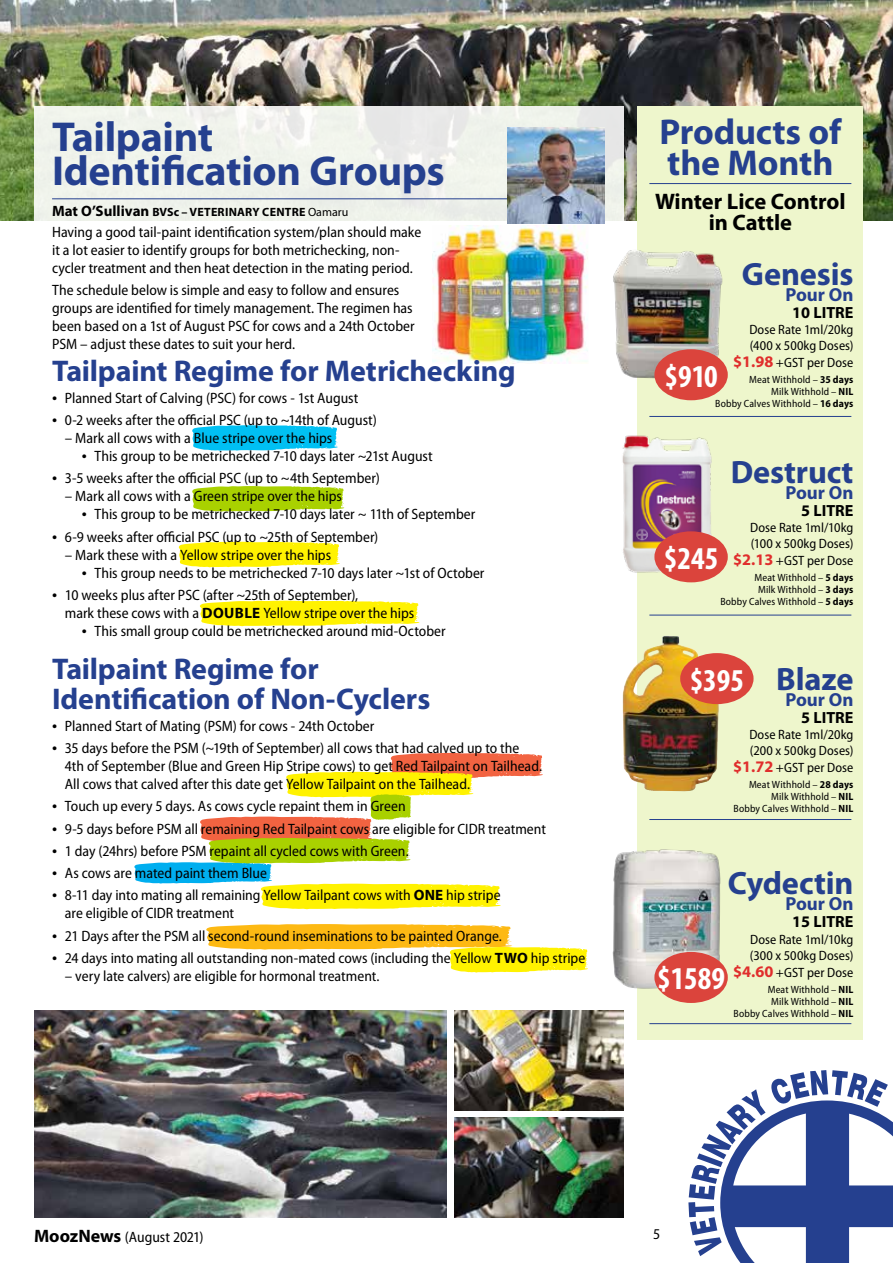
<style>
.page{position:relative;width:893px;height:1263px;background:#fff}
.page>*{position:absolute;margin:0;border:0;box-sizing:border-box;transform-origin:0 0}
.t1{font:700 42px/34.5px "Myriad Pro";letter-spacing:-.01em;color:#25408f}
.t2{font:700 36px/31.5px "Myriad Pro";letter-spacing:-.005em;color:#25408f}
.t3{font:700 32.4px "Myriad Pro";letter-spacing:-.005em;color:#25408f}
.t4{font:700 condensed 31.95px "Myriad Pro";color:#fff}
.t5{font:700 30px/30px "Myriad Pro";letter-spacing:-.005em;color:#25408f}
.t6{font:700 22.5px/21px "Myriad Pro";color:#000;text-align:center}
.t7{font:700 18.9px "Myriad Pro";letter-spacing:-.005em;color:#25408f}
.t8{font:700 16.2px "Myriad Pro";color:#000}
.t9{font:semi-condensed 15px/18px "Myriad Pro";color:#000}
.t10{font:semi-condensed 13.5px/16.5px "Myriad Pro";letter-spacing:.005em;color:#000;text-align:right}
.t11{font:700 12px "Myriad Pro";letter-spacing:.02em;color:#000}
.t12{font:semi-condensed 10.5px/12px "Myriad Pro";letter-spacing:.015em;color:#000;text-align:right}
.s1{font-size:15px}
.s2{font-weight:400}
.s3{font-stretch:normal;font-size:18px}
.s4{font-weight:700;font-stretch:normal}
.s5{font-weight:700;font-stretch:normal;font-size:16.2px;color:#e02e2c}
.s6{font-weight:700}
.s7{font-weight:700;font-stretch:normal;font-size:18px}
</style>
<div class="page">
<img style="left:0;top:0;width:893px;height:221px">
<div style="left:34px;top:106px;width:590px;height:1111px;background:#fff"></div>
<img style="left:34px;top:1010px;width:413px;height:207px">
<svg style="left:200px;top:601px;width:220px;height:25px;background:#fff316"></svg>
<svg style="left:178px;top:542px;width:162px;height:26px;background:#fff320"></svg>
<svg style="left:192px;top:425px;width:146px;height:26px;background:#1fc7f4"></svg>
<svg style="left:192px;top:486px;width:152px;height:26px;background:#b3d61e"></svg>
<svg style="left:206px;top:924px;width:382px;height:49px"></svg>
<svg style="left:134px;top:753px;width:409px;height:156px"></svg>
<svg style="left:688px;top:1070px;width:205px;height:193px"></svg>
<hr style="left:52px;top:198px;width:492px;height:1px;background:#25408f">
<div style="left:637px;top:106px;width:226px;height:934px;background:#eef6cc"></div>
<img style="left:508px;top:128px;width:96px;height:96px">
<img style="left:432px;top:225px;width:156px;height:138px">
<img style="left:455px;top:1010px;width:169px;height:100px">
<img style="left:455px;top:1117px;width:169px;height:100px">
<hr style="left:649px;top:183px;width:202px;height:1px;background:#25408f">
<hr style="left:649px;top:416px;width:202px;height:1px;background:#25408f">
<hr style="left:649px;top:615px;width:202px;height:1px;background:#25408f">
<hr style="left:649px;top:819px;width:202px;height:1px;background:#25408f">
<hr style="left:649px;top:1023px;width:202px;height:1px;background:#25408f">
<img style="left:613px;top:250px;width:110px;height:129px">
<img style="left:622px;top:435px;width:106px;height:142px">
<img style="left:623px;top:636px;width:96px;height:155px">
<img style="left:612px;top:849px;width:109px;height:140px">
<div style="left:654px;top:349px;width:74px;height:51px;background:#db443c;border-radius:50%"></div>
<div style="left:654px;top:531px;width:74px;height:51px;background:#db443c;border-radius:50%"></div>
<div style="left:680px;top:653px;width:73px;height:51px;background:#db443c;border-radius:50%"></div>
<div style="left:654px;top:952px;width:74px;height:51px;background:#db443c;border-radius:50%"></div>
<h1 class="t1" style="left:52px;top:118px;width:394px">Tailpaint<br>Identification Groups</h1>
<p class="t11" style="left:52px;top:204px;width:298px"><span class="s1">Mat O’Sullivan</span> BVSc – VETERINARY CENTRE <span class="s2">Oamaru</span></p>
<p class="t9" style="left:52px;top:223px;width:371px">Having a good tail-paint identification system/plan should make it a lot easier to identify groups for both metrichecking, non&shy;cycler treatment and then heat detection in the mating period.</p>
<p class="t9" style="left:52px;top:282px;width:364px">The schedule below is simple and easy to follow and ensures groups are identified for timely management. The regimen has been based on a 1st of August PSC for cows and a 24th October PSM – adjust these dates to suit your herd.</p>
<h3 class="t5" style="left:52px;top:354px;width:465px">Tailpaint Regime for Metrichecking</h3>
<p class="t9" style="left:52px;top:389px;width:308px"><span class="s3">•</span> Planned Start of Calving (PSC) for cows - 1st August</p>
<p class="t9" style="left:52px;top:411px;width:326px"><span class="s3">•</span> 0-2 weeks after the official PSC (up to ~14th of August)</p>
<p class="t9" style="left:65px;top:429px;width:269px">– Mark all cows with a Blue stripe over the hips</p>
<p class="t9" style="left:82px;top:447px;width:352px"><span class="s3">•</span> This group to be metrichecked 7-10 days later ~21st August</p>
<p class="t9" style="left:52px;top:470px;width:329px"><span class="s3">•</span> 3-5 weeks after the official PSC (up to ~4th September)</p>
<p class="t9" style="left:65px;top:488px;width:279px">– Mark all cows with a Green stripe over the hips</p>
<p class="t9" style="left:82px;top:506px;width:395px"><span class="s3">•</span> This group to be metrichecked 7-10 days later ~ 11th of September</p>
<p class="t9" style="left:52px;top:528px;width:328px"><span class="s3">•</span> 6-9 weeks after official PSC (up to ~25th of September)</p>
<p class="t9" style="left:65px;top:546px;width:268px">– Mark these with a Yellow stripe over the hips</p>
<p class="t9" style="left:82px;top:564px;width:404px"><span class="s3">•</span> This group needs to be metrichecked 7-10 days later ~1st of October</p>
<p class="t9" style="left:65px;top:586px;width:351px;text-indent:-13px"><span class="s3">•</span> 10 weeks plus after PSC (after ~25th of September),<br>mark these cows with a <span class="s4">DOUBLE</span> Yellow stripe over the hips</p>
<p class="t9" style="left:82px;top:622px;width:365px"><span class="s3">•</span> This small group could be metrichecked around mid-October</p>
<h3 class="t5" style="left:52px;top:652px;width:380px">Tailpaint Regime for<br>Identification of Non-Cyclers</h3>
<p class="t9" style="left:52px;top:717px;width:324px"><span class="s3">•</span> Planned Start of Mating (PSM) for cows - 24th October</p>
<p class="t9" style="left:65px;top:739px;width:479px;text-indent:-13px"><span class="s3">•</span> 35 days before the PSM (~19th of September) all cows that had calved up to the<br>4th of September (Blue and Green Hip Stripe cows) to get Red Tailpaint on Tailhead.<br>All cows that calved after this date get Yellow Tailpaint on the Tailhead.</p>
<p class="t9" style="left:52px;top:798px;width:355px"><span class="s3">•</span> Touch up every 5 days. As cows cycle repaint them in Green</p>
<p class="t9" style="left:52px;top:820px;width:495px"><span class="s3">•</span> 9-5 days before PSM all remaining Red Tailpaint cows are eligible for CIDR treatment</p>
<p class="t9" style="left:52px;top:842px;width:358px"><span class="s3">•</span> 1 day (24hrs) before PSM repaint all cycled cows with Green.</p>
<p class="t9" style="left:52px;top:864px;width:216px"><span class="s3">•</span> As cows are mated paint them Blue</p>
<p class="t9" style="left:65px;top:887px;width:437px;text-indent:-13px"><span class="s3">•</span> 8-11 day into mating all remaining Yellow Tailpant cows with <span class="s4">ONE</span> hip stripe are eligible of CIDR treatment</p>
<p class="t9" style="left:52px;top:927px;width:451px"><span class="s3">•</span> 21 Days after the PSM all second-round inseminations to be painted Orange.</p>
<p class="t9" style="left:52px;top:949px;width:535px"><span class="s3">•</span> 24 days into mating all outstanding non-mated cows (including the Yellow <span class="s4">TWO</span> hip stripe</p>
<p class="t9" style="left:65px;top:967px;width:316px">– very late calvers) are eligible for hormonal treatment.</p>
<h2 class="t2" style="left:659px;top:115px;width:184px">Products of the Month</h2>
<h3 class="t6" style="left:655px;top:190px;width:192px">Winter Lice Control in Cattle</h3>
<h3 class="t3" style="left:742px;top:253px;width:113px">Genesis</h3>
<p class="t7" style="left:785px;top:282px;width:70px">Pour On</p>
<p class="t8" style="left:792px;top:302px;width:63px">10 LITRE</p>
<p class="t10" style="left:733px;top:321px;width:122px">Dose Rate 1ml/20kg (400 x 500kg Doses) <span class="s5">$1.98</span> +GST per Dose</p>
<p class="t12" style="left:715px;top:374px;width:140px">Meat Withhold – <span class="s6">35 days<br></span>Milk Withhold – <span class="s6">NIL<br></span>Bobby Calves Withhold – <span class="s6">16 days</span></p>
<h3 class="t4" style="left:664px;top:356px;width:55px">$910</h3>
<h3 class="t3" style="left:731px;top:451px;width:124px">Destruct</h3>
<p class="t7" style="left:785px;top:480px;width:70px">Pour On</p>
<p class="t8" style="left:801px;top:500px;width:54px">5 LITRE</p>
<p class="t10" style="left:733px;top:519px;width:122px">Dose Rate 1ml/10kg (100 x 500kg Doses) <span class="s5">$2.13</span> +GST per Dose</p>
<p class="t12" style="left:720px;top:572px;width:135px">Meat Withhold – <span class="s6">5 days<br></span>Milk Withhold – <span class="s6">3 days<br></span>Bobby Calves Withhold – <span class="s6">5 days</span></p>
<h3 class="t4" style="left:664px;top:538px;width:56px">$245</h3>
<h3 class="t3" style="left:776px;top:658px;width:79px">Blaze</h3>
<p class="t7" style="left:785px;top:687px;width:70px">Pour On</p>
<p class="t8" style="left:801px;top:707px;width:54px">5 LITRE</p>
<p class="t10" style="left:733px;top:726px;width:122px">Dose Rate 1ml/20kg (200 x 500kg Doses) <span class="s5">$1.72</span> +GST per Dose</p>
<p class="t12" style="left:734px;top:779px;width:121px">Meat Withhold – <span class="s6">28 days<br></span>Milk Withhold – <span class="s6">NIL<br></span>Bobby Calves Withhold – <span class="s6">NIL</span></p>
<h3 class="t4" style="left:690px;top:660px;width:56px">$395</h3>
<h3 class="t3" style="left:728px;top:862px;width:127px">Cydectin</h3>
<p class="t7" style="left:785px;top:892px;width:70px">Pour On</p>
<p class="t8" style="left:792px;top:911px;width:63px">15 LITRE</p>
<p class="t10" style="left:733px;top:931px;width:122px">Dose Rate 1ml/10kg (300 x 500kg Doses) <span class="s5">$4.60</span> +GST per Dose</p>
<p class="t12" style="left:734px;top:983px;width:121px">Meat Withhold – <span class="s6">NIL<br></span>Milk Withhold – <span class="s6">NIL<br></span>Bobby Calves Withhold – <span class="s6">NIL</span></p>
<h3 class="t4" style="left:657px;top:959px;width:70px">$1589</h3>
<p class="t9" style="left:34px;top:1229px;width:171px"><span class="s7">MoozNews</span> (August 2021)</p>
<p class="t9" style="left:653px;top:1226px;width:9px">5</p>
</div>
